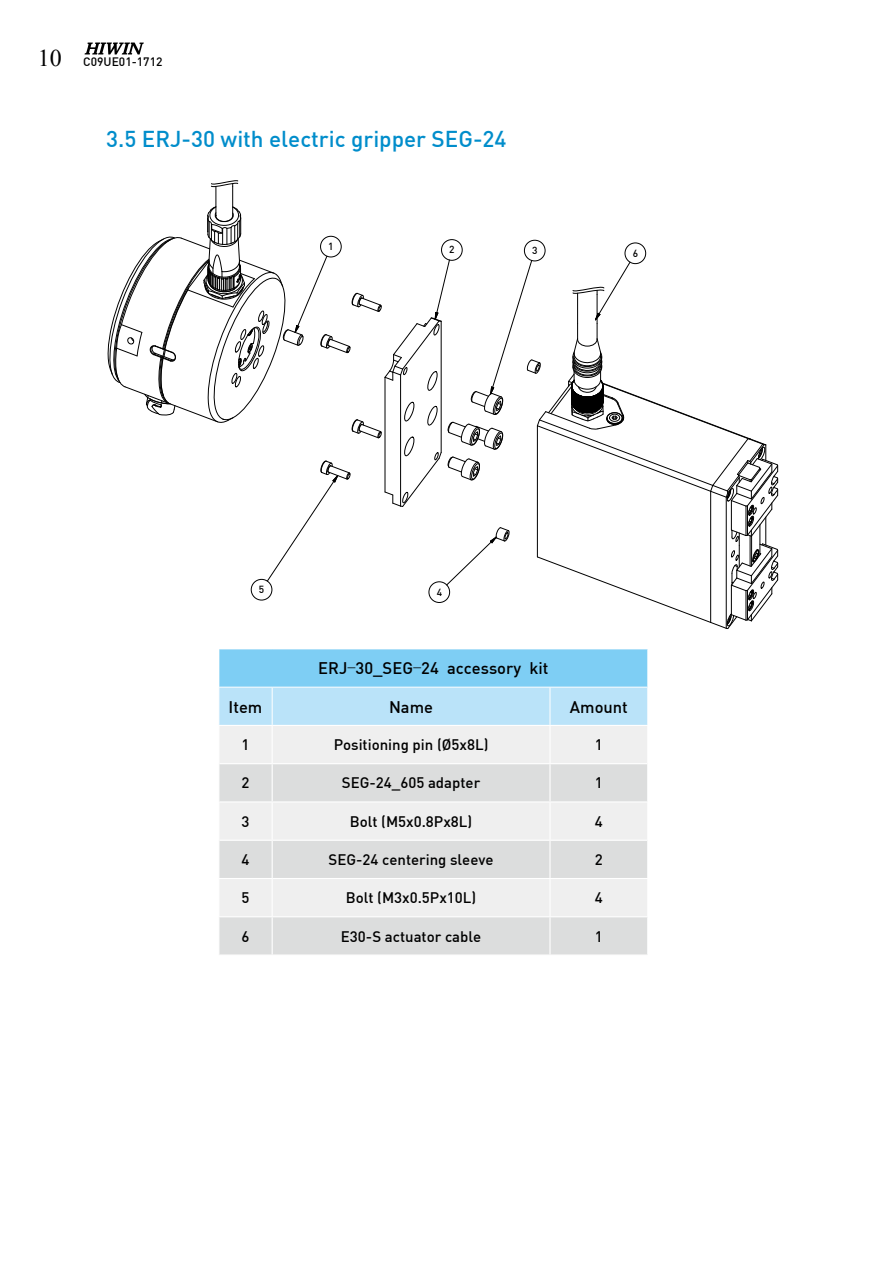
<style>
.page{position:relative;width:893px;height:1263px;background:#fff}
.page>*{position:absolute;margin:0;border:0;box-sizing:border-box;transform-origin:0 0}
.t1{font:500 22.5px "DIN";color:#008dcb}
.t2{font:500 16.5px "DIN";color:#000}
.t3{font:500 15px "DIN";color:#000}
.t4{font:500 12px "DIN";color:#000}
.t5{font:500 10.2px "DIN";color:#000}
.s1{font-family:"Times New Roman";font-weight:400;font-size:24px}
.s2{font-family:"Lin Gothic"}
</style>
<div class="page">
<div style="left:219px;top:649px;width:429px;height:38px;background:#7ecef4"></div>
<div style="left:219px;top:688px;width:428px;height:37px;background:#bae3f9"></div>
<div style="left:220px;top:726px;width:427px;height:37px;background:#efefef"></div>
<svg style="left:219px;top:764px;width:428px;height:190px;fill:#dcdddd"></svg>
<hr style="left:272px;top:726px;width:1px;height:37px;background:#fff">
<hr style="left:549px;top:726px;width:2px;height:37px;background:#fff">
<hr style="left:272px;top:764px;width:1px;height:37px;background:#fff">
<hr style="left:549px;top:764px;width:2px;height:37px;background:#fff">
<hr style="left:219px;top:801px;width:53px;height:1px;background:#fff">
<hr style="left:218px;top:878px;width:54px;height:1px;background:#fff">
<hr style="left:272px;top:801px;width:278px;height:1px;background:#fff">
<hr style="left:272px;top:878px;width:278px;height:1px;background:#fff">
<hr style="left:550px;top:801px;width:97px;height:1px;background:#fff">
<hr style="left:550px;top:878px;width:98px;height:1px;background:#fff">
<hr style="left:272px;top:802px;width:1px;height:38px;background:#fff">
<hr style="left:272px;top:879px;width:1px;height:37px;background:#fff">
<hr style="left:549px;top:802px;width:2px;height:38px;background:#fff">
<hr style="left:549px;top:879px;width:2px;height:37px;background:#fff">
<hr style="left:219px;top:840px;width:53px;height:1px;background:#fff">
<hr style="left:218px;top:916px;width:54px;height:1px;background:#fff">
<hr style="left:272px;top:840px;width:278px;height:1px;background:#fff">
<hr style="left:272px;top:916px;width:278px;height:1px;background:#fff">
<hr style="left:550px;top:840px;width:97px;height:1px;background:#fff">
<hr style="left:550px;top:916px;width:98px;height:1px;background:#fff">
<hr style="left:272px;top:841px;width:1px;height:37px;background:#fff">
<hr style="left:272px;top:917px;width:1px;height:37px;background:#fff">
<hr style="left:549px;top:841px;width:2px;height:37px;background:#fff">
<hr style="left:549px;top:917px;width:2px;height:37px;background:#fff">
<hr style="left:272px;top:687px;width:1px;height:38px;background:#fff">
<hr style="left:550px;top:687px;width:1px;height:38px;background:#fff">
<hr style="left:647px;top:649px;width:1px;height:38px;background:#fff">
<hr style="left:215px;top:186px;width:1px;height:30px;background:#000">
<hr style="left:232px;top:186px;width:1px;height:30px;background:#000">
<svg style="left:211px;top:180px;width:28px;height:9px"></svg>
<svg style="left:107px;top:206px;width:672px;height:423px"></svg>
<svg style="left:85px;top:43px;width:59px;height:11px"></svg>
<p class="t4" style="left:38px;top:54px;width:126px"><span class="s1">10</span> C09UE01-1712</p>
<h1 class="t1" style="left:106px;top:125px;width:402px">3.5 ERJ-30 with electric gripper SEG-24</h1>
<p class="t5" style="left:328px;top:240px;width:7px">1</p>
<p class="t5" style="left:449px;top:243px;width:7px">2</p>
<p class="t5" style="left:532px;top:244px;width:7px">3</p>
<p class="t5" style="left:633px;top:246px;width:7px">6</p>
<p class="t5" style="left:259px;top:583px;width:7px">5</p>
<p class="t5" style="left:437px;top:585px;width:7px">4</p>
<p class="t2" style="left:318px;top:658px;width:232px">ERJ<span class="s2">-</span>30_SEG<span class="s2">-</span>24 accessory kit</p>
<p class="t2" style="left:229px;top:696px;width:35px">Item</p>
<p class="t2" style="left:389px;top:696px;width:46px">Name</p>
<p class="t2" style="left:570px;top:696px;width:60px">Amount</p>
<p class="t3" style="left:241px;top:735px;width:9px">1</p>
<p class="t3" style="left:334px;top:735px;width:156px">Positioning pin (Ø5x8L)</p>
<p class="t3" style="left:595px;top:735px;width:9px">1</p>
<p class="t3" style="left:241px;top:773px;width:9px">2</p>
<p class="t3" style="left:342px;top:773px;width:140px">SEG-24_605 adapter</p>
<p class="t3" style="left:595px;top:773px;width:9px">1</p>
<p class="t3" style="left:241px;top:812px;width:9px">3</p>
<p class="t3" style="left:350px;top:812px;width:124px">Bolt (M5x0.8Px8L)</p>
<p class="t3" style="left:595px;top:812px;width:9px">4</p>
<p class="t3" style="left:241px;top:850px;width:9px">4</p>
<p class="t3" style="left:329px;top:850px;width:167px">SEG-24 centering sleeve</p>
<p class="t3" style="left:595px;top:850px;width:9px">2</p>
<p class="t3" style="left:241px;top:888px;width:9px">5</p>
<p class="t3" style="left:346px;top:888px;width:132px">Bolt (M3x0.5Px10L)</p>
<p class="t3" style="left:595px;top:888px;width:9px">4</p>
<p class="t3" style="left:242px;top:926px;width:9px">6</p>
<p class="t3" style="left:341px;top:926px;width:142px">E30-S actuator cable</p>
<p class="t3" style="left:595px;top:926px;width:9px">1</p>
</div>
